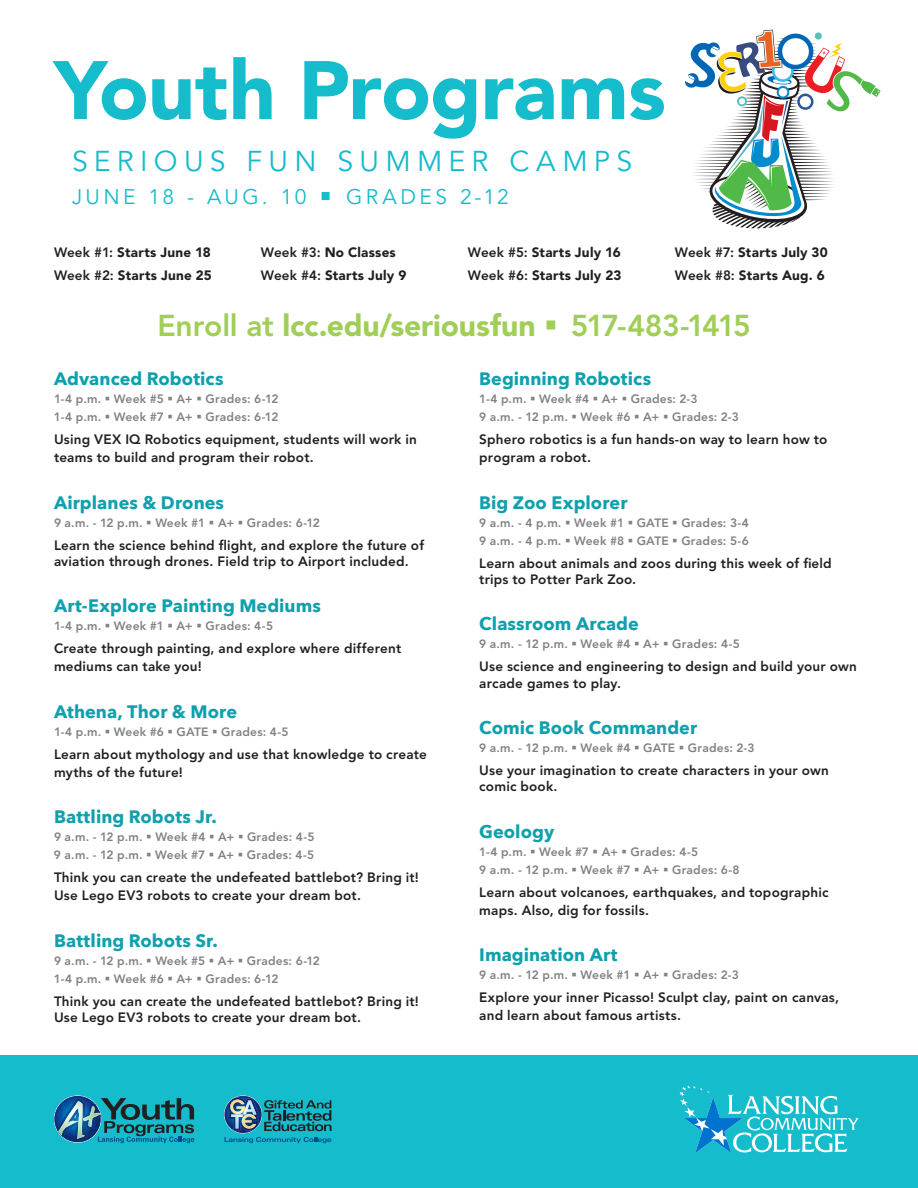
<style>
.page{position:relative;width:918px;height:1188px;background:#fff}
.page>*{position:absolute;margin:0;border:0;box-sizing:border-box;transform-origin:0 0}
.t1{font:900 81.75px "Avenir";letter-spacing:-.01em;color:#14bccc}
.t2{font:800 30px "Avenir";letter-spacing:-.015em;color:#a0ce57}
.t3{font:28.5px "Avenir";letter-spacing:.22em;color:#14bccc}
.t4{font:21px "Avenir";letter-spacing:.165em;color:#14bccc}
.t5{font:700 18px "Avenir Next";letter-spacing:.005em;color:#0fa0ad}
.t6{font:800 13.5px/18px "Avenir";letter-spacing:.015em;color:#231f20}
.t7{font:900 13.5px "Avenir";letter-spacing:.02em;color:#231f20}
.t8{font:800 12px/18px "Avenir";letter-spacing:.02em;color:#808285}
.s1{font-weight:800}
.s2{font-weight:900}
</style>
<div class="page">
<svg style="left:685px;top:30px;width:196px;height:198px"></svg>
<div style="left:0;top:1055px;width:918px;height:133px;background:#14bccc"></div>
<svg style="left:680px;top:1085px;width:178px;height:68px"></svg>
<svg style="left:55px;top:1096px;width:139px;height:47px"></svg>
<svg style="left:224px;top:1095px;width:38px;height:38px"></svg>
<svg style="left:225px;top:1096px;width:106px;height:47px"></svg>
<p class="t1" style="left:54px;top:41px;width:613px">Youth Programs</p>
<p class="t3" style="left:72px;top:145px;width:562px">SERIOUS FUN SUMMER CAMPS</p>
<p class="t4" style="left:72px;top:185px;width:438px">JUNE 18 - AUG. 10 ▪ GRADES 2-12</p>
<p class="t7" style="left:54px;top:244px;width:158px"><span class="s1">Week #1:</span> Starts June 18</p>
<p class="t7" style="left:54px;top:267px;width:159px"><span class="s1">Week #2:</span> Starts June 25</p>
<p class="t7" style="left:261px;top:244px;width:136px"><span class="s1">Week #3:</span> No Classes</p>
<p class="t7" style="left:261px;top:267px;width:147px"><span class="s1">Week #4:</span> Starts July 9</p>
<p class="t7" style="left:468px;top:244px;width:154px"><span class="s1">Week #5:</span> Starts July 16</p>
<p class="t7" style="left:468px;top:267px;width:155px"><span class="s1">Week #6:</span> Starts July 23</p>
<p class="t7" style="left:675px;top:244px;width:154px"><span class="s1">Week #7:</span> Starts July 30</p>
<p class="t7" style="left:675px;top:267px;width:151px"><span class="s1">Week #8:</span> Starts Aug. 6</p>
<p class="t2" style="left:157px;top:308px;width:595px">Enroll at <span class="s2">lcc.edu/seriousfun</span> ▪ 517-483-1415</p>
<p class="t5" style="left:54px;top:363px;width:171px">Advanced Robotics</p>
<p class="t8" style="left:54px;top:390px;width:226px">1-4 p.m. ▪ Week #5 ▪ A+ ▪ Grades: 6-12<br>1-4 p.m. ▪ Week #7 ▪ A+ ▪ Grades: 6-12</p>
<p class="t6" style="left:54px;top:431px;width:364px">Using VEX IQ Robotics equipment, students will work in teams to build and program their robot.</p>
<p class="t5" style="left:54px;top:487px;width:172px">Airplanes &amp; Drones</p>
<p class="t8" style="left:54px;top:514px;width:268px">9 a.m. - 12 p.m. ▪ Week #1 ▪ A+ ▪ Grades: 6-12</p>
<p class="t6" style="left:54px;top:537px;width:372px;line-height:16.2px">Learn the science behind flight, and explore the future of aviation through drones. Field trip to Airport included.</p>
<p class="t5" style="left:54px;top:591px;width:268px">Art-Explore Painting Mediums</p>
<p class="t8" style="left:54px;top:617px;width:221px">1-4 p.m. ▪ Week #1 ▪ A+ ▪ Grades: 4-5</p>
<p class="t6" style="left:54px;top:640px;width:349px">Create through painting, and explore where different mediums can take you!</p>
<p class="t5" style="left:54px;top:696px;width:185px">Athena, Thor &amp; More</p>
<p class="t8" style="left:54px;top:723px;width:236px">1-4 p.m. ▪ Week #6 ▪ GATE ▪ Grades: 4-5</p>
<p class="t6" style="left:54px;top:745px;width:374px">Learn about mythology and use that knowledge to create myths of the future!</p>
<p class="t5" style="left:54px;top:801px;width:164px">Battling Robots Jr.</p>
<p class="t8" style="left:54px;top:828px;width:262px">9 a.m. - 12 p.m. ▪ Week #4 ▪ A+ ▪ Grades: 4-5<br>9 a.m. - 12 p.m. ▪ Week #7 ▪ A+ ▪ Grades: 4-5</p>
<p class="t6" style="left:54px;top:869px;width:366px">Think you can create the undefeated battlebot? Bring it!<br>Use Lego EV3 robots to create your dream bot.</p>
<p class="t5" style="left:54px;top:925px;width:165px">Battling Robots Sr.</p>
<p class="t8" style="left:54px;top:952px;width:268px">9 a.m. - 12 p.m. ▪ Week #5 ▪ A+ ▪ Grades: 6-12<br>1-4 p.m. ▪ Week #6 ▪ A+ ▪ Grades: 6-12</p>
<p class="t6" style="left:54px;top:993px;width:366px;line-height:16.2px">Think you can create the undefeated battlebot? Bring it!<br>Use Lego EV3 robots to create your dream bot.</p>
<p class="t5" style="left:479px;top:363px;width:174px">Beginning Robotics</p>
<p class="t8" style="left:479px;top:390px;width:261px">1-4 p.m. ▪ Week #4 ▪ A+ ▪ Grades: 2-3<br>9 a.m. - 12 p.m. ▪ Week #6 ▪ A+ ▪ Grades: 2-3</p>
<p class="t6" style="left:479px;top:431px;width:350px">Sphero robotics is a fun hands-on way to learn how to program a robot.</p>
<p class="t5" style="left:479px;top:487px;width:150px">Big Zoo Explorer</p>
<p class="t8" style="left:479px;top:514px;width:271px">9 a.m. - 4 p.m. ▪ Week #1 ▪ GATE ▪ Grades: 3-4<br>9 a.m. - 4 p.m. ▪ Week #8 ▪ GATE ▪ Grades: 5-6</p>
<p class="t6" style="left:479px;top:555px;width:354px;line-height:16.2px">Learn about animals and zoos during this week of field trips to Potter Park Zoo.</p>
<p class="t5" style="left:479px;top:609px;width:161px">Classroom Arcade</p>
<p class="t8" style="left:479px;top:635px;width:262px">9 a.m. - 12 p.m. ▪ Week #4 ▪ A+ ▪ Grades: 4-5</p>
<p class="t6" style="left:479px;top:659px;width:379px;line-height:16.2px">Use science and engineering to design and build your own arcade games to play.</p>
<p class="t5" style="left:479px;top:712px;width:219px">Comic Book Commander</p>
<p class="t8" style="left:479px;top:739px;width:277px">9 a.m. - 12 p.m. ▪ Week #4 ▪ GATE ▪ Grades: 2-3</p>
<p class="t6" style="left:479px;top:762px;width:351px;line-height:16.2px">Use your imagination to create characters in your own comic book.</p>
<p class="t5" style="left:479px;top:816px;width:77px">Geology</p>
<p class="t8" style="left:479px;top:843px;width:262px">1-4 p.m. ▪ Week #7 ▪ A+ ▪ Grades: 4-5<br>9 a.m. - 12 p.m. ▪ Week #7 ▪ A+ ▪ Grades: 6-8</p>
<p class="t6" style="left:479px;top:883px;width:351px">Learn about volcanoes, earthquakes, and topographic maps. Also, dig for fossils.</p>
<p class="t5" style="left:479px;top:939px;width:140px">Imagination Art</p>
<p class="t8" style="left:479px;top:966px;width:261px">9 a.m. - 12 p.m. ▪ Week #1 ▪ A+ ▪ Grades: 2-3</p>
<p class="t6" style="left:479px;top:988px;width:361px">Explore your inner Picasso! Sculpt clay, paint on canvas, and learn about famous artists.</p>
</div>
